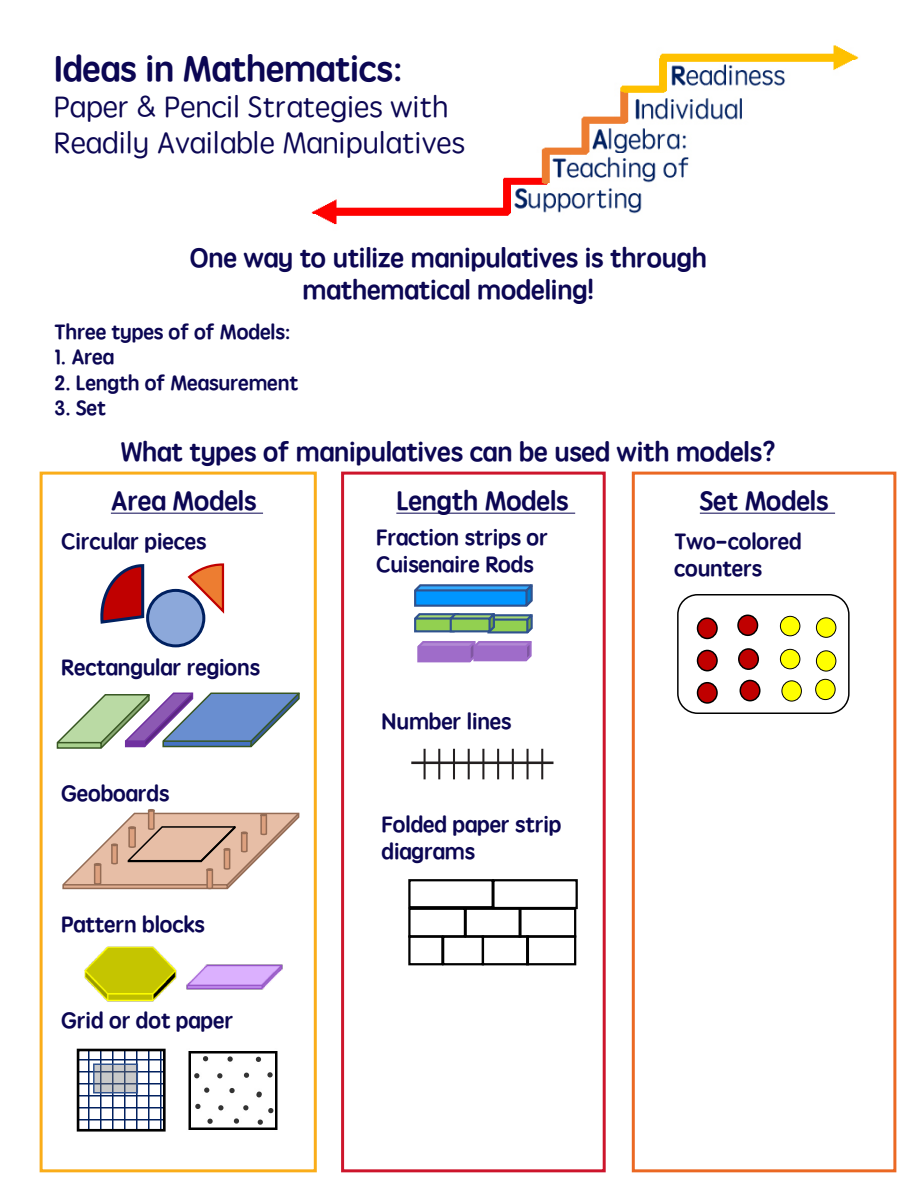
<style>
.page{position:relative;width:918px;height:1188px;background:#fff}
.page>*{position:absolute;margin:0;border:0;box-sizing:border-box;transform-origin:0 0}
.t1{font:36px "ST Yuanti TC Bold";color:#0b0653}
.t2{font:30px "ST Yuanti TC Regular";color:#0b0653}
.t3{font:27px "ST Yuanti TC Bold";color:#0b0653}
.t4{font:22.5px/27px "ST Yuanti TC Bold";color:#0b0653}
.t5{font:21px "ST Yuanti TC Bold";color:#0b0653}
</style>
<div class="page">
<img style="left:311px;top:45px;width:548px;height:180px">
<svg style="left:186px;top:563px;width:38px;height:53px"></svg>
<div style="left:148px;top:590px;width:56px;height:56px;background:#4472c4;border-radius:50%;opacity:.61"></div>
<div style="left:146px;top:589px;width:59px;height:58px;border:3px solid #002060;border-radius:50%"></div>
<svg style="left:100px;top:564px;width:45px;height:60px"></svg>
<svg style="left:57px;top:693px;width:243px;height:56px"></svg>
<img style="left:84px;top:946px;width:93px;height:56px">
<img style="left:186px;top:964px;width:97px;height:26px">
<svg style="left:81px;top:1053px;width:81px;height:75px"></svg>
<div style="left:77px;top:1049px;width:89px;height:83px;border:3px solid #000"></div>
<div style="left:94px;top:1064px;width:43px;height:29px;background:#7f7f7f;opacity:.42"></div>
<div style="left:93px;top:1064px;width:45px;height:30px;border:2px solid #2f528f"></div>
<img style="left:188px;top:1051px;width:90px;height:79px">
<svg style="left:62px;top:809px;width:237px;height:80px"></svg>
<hr style="left:111px;top:513px;width:152px;height:1px;background:#0b0653">
<hr style="left:396px;top:513px;width:179px;height:1px;background:#0b0653">
<hr style="left:700px;top:513px;width:135px;height:1px;background:#0b0653">
<div style="left:40px;top:472px;width:277px;height:700px;border:3px solid #faad19"></div>
<svg style="left:414px;top:584px;width:119px;height:78px"></svg>
<hr style="left:411px;top:762px;width:142px;height:2px;background:#231f20">
<hr style="left:423px;top:749px;width:3px;height:30px;background:#231f20">
<hr style="left:541px;top:749px;width:2px;height:30px;background:#231f20">
<hr style="left:526px;top:749px;width:3px;height:30px;background:#231f20">
<hr style="left:512px;top:749px;width:2px;height:30px;background:#231f20">
<hr style="left:497px;top:749px;width:2px;height:30px;background:#231f20">
<hr style="left:482px;top:749px;width:3px;height:30px;background:#231f20">
<hr style="left:438px;top:749px;width:2px;height:30px;background:#231f20">
<hr style="left:453px;top:749px;width:2px;height:30px;background:#231f20">
<hr style="left:468px;top:749px;width:2px;height:30px;background:#231f20">
<div style="left:408px;top:908px;width:58px;height:30px;border:2px solid #000"></div>
<div style="left:492px;top:879px;width:86px;height:30px;border:2px solid #000"></div>
<div style="left:465px;top:908px;width:57px;height:30px;border:2px solid #000"></div>
<div style="left:519px;top:908px;width:57px;height:30px;border:2px solid #000"></div>
<div style="left:408px;top:879px;width:86px;height:29px;border:2px solid #000"></div>
<div style="left:408px;top:935px;width:36px;height:30px;border:2px solid #000"></div>
<div style="left:442px;top:935px;width:42px;height:30px;border:2px solid #000"></div>
<div style="left:482px;top:935px;width:47px;height:30px;border:2px solid #000"></div>
<div style="left:526px;top:935px;width:50px;height:30px;border:2px solid #000"></div>
<div style="left:677px;top:594px;width:173px;height:120px;border:2px solid #000;border-radius:20px"></div>
<div style="left:698px;top:683px;width:19px;height:20px;background:#c00000;border-radius:50%"></div>
<div style="left:697px;top:682px;width:21px;height:22px;border:2px solid #000;border-radius:50%"></div>
<div style="left:780px;top:649px;width:20px;height:20px;background:#ff0;border-radius:50%"></div>
<div style="left:780px;top:649px;width:20px;height:20px;border:1px solid #000;border-radius:50%"></div>
<div style="left:739px;top:649px;width:19px;height:20px;background:#c00000;border-radius:50%"></div>
<div style="left:738px;top:648px;width:21px;height:22px;border:2px solid #000;border-radius:50%"></div>
<div style="left:740px;top:680px;width:20px;height:21px;background:#c00000;border-radius:50%"></div>
<div style="left:740px;top:680px;width:21px;height:21px;border:2px solid #000;border-radius:50%"></div>
<div style="left:738px;top:615px;width:20px;height:21px;background:#c00000;border-radius:50%"></div>
<div style="left:737px;top:614px;width:22px;height:22px;border:2px solid #000;border-radius:50%"></div>
<div style="left:698px;top:618px;width:19px;height:20px;background:#c00000;border-radius:50%"></div>
<div style="left:697px;top:617px;width:21px;height:22px;border:2px solid #000;border-radius:50%"></div>
<div style="left:698px;top:650px;width:19px;height:21px;background:#c00000;border-radius:50%"></div>
<div style="left:697px;top:650px;width:21px;height:21px;border:2px solid #000;border-radius:50%"></div>
<div style="left:782px;top:681px;width:19px;height:20px;background:#ff0;border-radius:50%"></div>
<div style="left:782px;top:681px;width:20px;height:20px;border:1px solid #000;border-radius:50%"></div>
<div style="left:816px;top:651px;width:20px;height:20px;background:#ff0;border-radius:50%"></div>
<div style="left:816px;top:651px;width:20px;height:20px;border:1px solid #000;border-radius:50%"></div>
<div style="left:816px;top:679px;width:19px;height:21px;background:#ff0;border-radius:50%"></div>
<div style="left:815px;top:679px;width:20px;height:21px;border:1px solid #000;border-radius:50%"></div>
<div style="left:780px;top:616px;width:20px;height:20px;background:#ff0;border-radius:50%"></div>
<div style="left:780px;top:616px;width:20px;height:20px;border:1px solid #000;border-radius:50%"></div>
<div style="left:816px;top:618px;width:20px;height:19px;background:#ff0;border-radius:50%"></div>
<div style="left:816px;top:618px;width:20px;height:20px;border:1px solid #000;border-radius:50%"></div>
<div style="left:632px;top:472px;width:264px;height:700px;border:3px solid #eb6823"></div>
<div style="left:341px;top:472px;width:265px;height:700px;border:3px solid #cd152b"></div>
<p class="t1" style="left:54px;top:42px;width:350px">Ideas in Mathematics:</p>
<p class="t2" style="left:54px;top:85px;width:397px">Paper &amp; Pencil Strategies with</p>
<p class="t2" style="left:54px;top:121px;width:413px">Readily Available Manipulatives</p>
<p class="t3" style="left:190px;top:238px;width:518px">One way to utilize manipulatives is through</p>
<p class="t3" style="left:303px;top:270px;width:293px">mathematical modeling!</p>
<p class="t5" style="left:54px;top:317px;width:238px">Three types of of Models:</p>
<p class="t5" style="left:54px;top:342px;width:62px">1. Area</p>
<p class="t5" style="left:54px;top:367px;width:246px">2. Length of Measurement</p>
<p class="t5" style="left:54px;top:393px;width:53px">3. Set</p>
<p class="t3" style="left:121px;top:432px;width:657px">What types of manipulatives can be used with models?</p>
<p class="t3" style="left:111px;top:481px;width:147px">Area Models</p>
<p class="t3" style="left:396px;top:481px;width:174px">Length Models</p>
<p class="t3" style="left:700px;top:481px;width:130px">Set Models</p>
<p class="t4" style="left:61px;top:528px;width:147px">Circular pieces</p>
<p class="t4" style="left:61px;top:654px;width:200px">Rectangular regions</p>
<p class="t4" style="left:61px;top:780px;width:110px">Geoboards</p>
<p class="t4" style="left:61px;top:910px;width:145px">Pattern blocks</p>
<p class="t4" style="left:61px;top:1006px;width:173px">Grid or dot paper</p>
<p class="t4" style="left:376px;top:523px;width:173px">Fraction strips or<br>Cuisenaire Rods</p>
<p class="t4" style="left:382px;top:707px;width:131px">Number lines</p>
<p class="t4" style="left:382px;top:811px;width:181px">Folded paper strip</p>
<p class="t4" style="left:382px;top:838px;width:95px">diagrams</p>
<p class="t4" style="left:674px;top:528px;width:129px">Two-colored counters</p>
</div>
